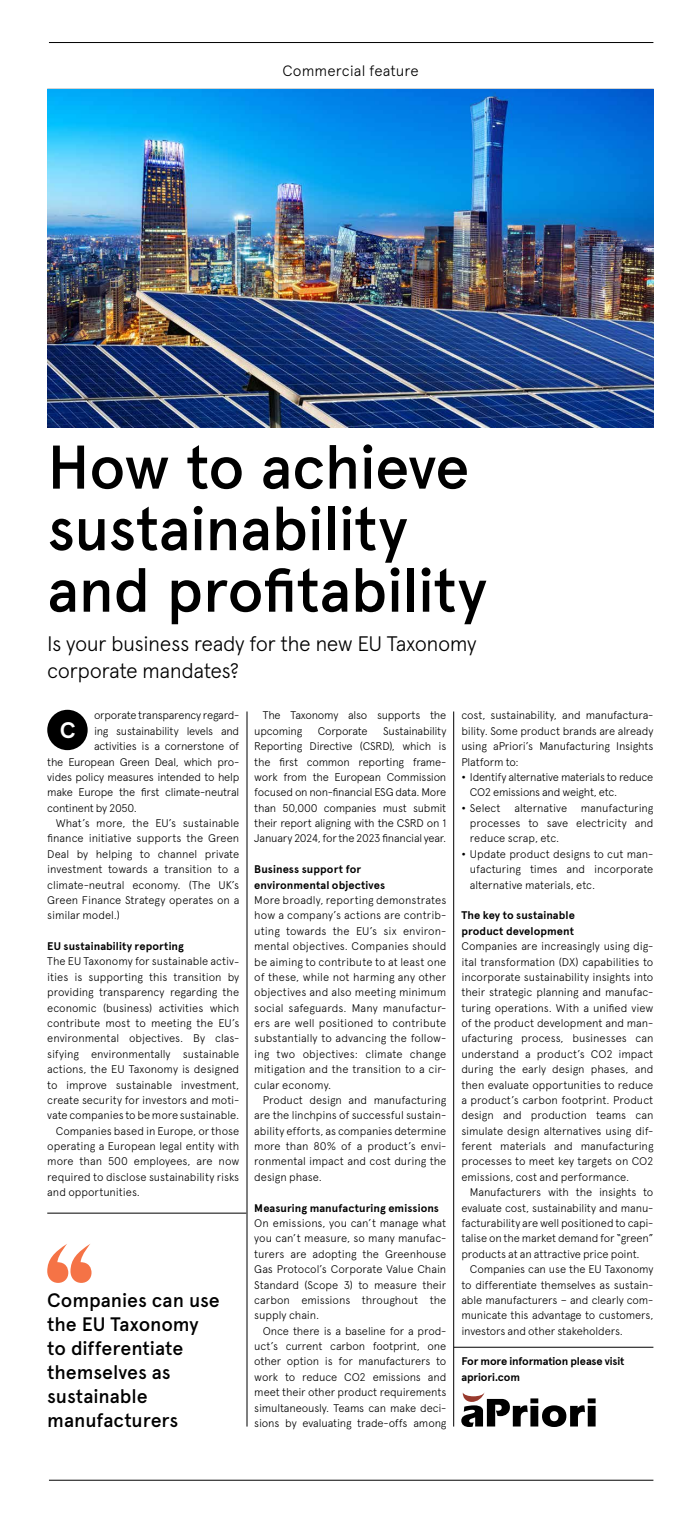
<style>
.page{position:relative;width:696px;height:1523px;background:#fff}
.page>*{position:absolute;margin:0;border:0;box-sizing:border-box;transform-origin:0 0}
.t1{font:500 61.5px/61.5px "Apercu Pro";letter-spacing:-.015em;color:#000}
.t2{font:700 22.5px "Apercu Pro";color:#fff}
.t3{font:300 21px/27px "Apercu Pro";letter-spacing:-.025em;color:#000}
.t4{font:500 19.5px/24px "Apercu Pro";letter-spacing:-.005em;color:#000}
.t5{font:300 15px "Apercu Pro";color:#000}
.t6{font:300 11.1px/15.3px "Apercu Pro";letter-spacing:-.01em;color:#000;text-align:justify}
.t7{font:700 11.1px/15.5px "Apercu Pro";letter-spacing:.005em;color:#000}
.t8{font:700 11.1px/15.3px "Apercu Pro";letter-spacing:-.015em;color:#000}
.s1{font-weight:700;font-size:11.7px}
</style>
<div class="page">
<hr style="left:49px;top:1479px;width:604px;height:1px;background:#000">
<hr style="left:47px;top:89px;width:606px;height:1px;background:#000">
<img style="left:47px;top:90px;width:606px;height:337px">
<hr style="left:453px;top:1346px;width:200px;height:1px;background:#000">
<hr style="left:246px;top:711px;width:1px;height:715px;background:#000">
<hr style="left:453px;top:711px;width:1px;height:715px;background:#000">
<div style="left:47px;top:709px;width:41px;height:41px;background:#000;border-radius:50%"></div>
<svg style="left:461px;top:1392px;width:134px;height:34px"></svg>
<hr style="left:47px;top:1212px;width:199px;height:1px;background:#000">
<svg style="left:47px;top:1244px;width:44px;height:38px"></svg>
<hr style="left:49px;top:42px;width:604px;height:1px;background:#000">
<h3 class="t5" style="left:282px;top:60px;width:138px">Commercial feature</h3>
<h1 class="t1" style="left:47px;top:431px;width:441px">How to achieve sustainability and profitability</h1>
<h3 class="t3" style="left:47px;top:628px;width:430px">Is your business ready for the new EU Taxonomy corporate mandates?</h3>
<p class="t6" style="left:254px;top:706px;width:193px;text-indent:9px">The Taxonomy also supports the upcoming</p>
<p class="t6" style="left:461px;top:706px;width:193px">cost, sustainability, and manufactura&shy;bility. Some product brands are already using aPriori’s Manufacturing Insights Platform to:</p>
<p class="t6" style="left:469px;top:768px;width:185px;text-indent:-9px"><span class="s1">•</span> Identify alternative materials to reduce<br>CO2 emissions and weight, etc.</p>
<p class="t6" style="left:469px;top:799px;width:185px;text-indent:-9px"><span class="s1">•</span> Select alternative manufacturing processes to save electricity and reduce scrap, etc.</p>
<p class="t6" style="left:469px;top:845px;width:185px;text-indent:-9px"><span class="s1">•</span> Update product designs to cut man&shy;ufacturing times and incorporate alternative materials, etc.</p>
<p class="t7" style="left:461px;top:907px;width:115px">The key to sustainable product development</p>
<p class="t6" style="left:461px;top:937px;width:193px">Companies are increasingly using dig&shy;ital transformation (DX) capabilities to incorporate sustainability insights into their strategic planning and manufac&shy;turing operations. With a unified view of the product development and man&shy;ufacturing process, businesses can understand a product’s CO2 impact during the early design phases, and then evaluate opportunities to reduce a product’s carbon footprint. Product design and production teams can simulate design alternatives using dif&shy;ferent materials and manufacturing processes to meet key targets on CO2 emissions, cost and performance.</p>
<p class="t6" style="left:461px;top:1183px;width:193px;text-indent:9px">Manufacturers with the insights to evaluate cost, sustainability and manu&shy;facturability are well positioned to capi&shy;talise on the market demand for “green” products at an attractive price point.</p>
<p class="t6" style="left:461px;top:1260px;width:193px;text-indent:9px">Companies can use the EU Taxonomy to differentiate themselves as sustain&shy;able manufacturers – and clearly com&shy;municate this advantage to customers, investors and other stakeholders.</p>
<p class="t8" style="left:461px;top:1352px;width:165px">For more information please visit apriori.com</p>
<p class="t6" style="left:94px;top:706px;width:147px">orporate transparency regard-</p>
<p class="t6" style="left:94px;top:722px;width:147px">ing sustainability levels and</p>
<p class="t6" style="left:94px;top:737px;width:147px">activities is a cornerstone of</p>
<p class="t6" style="left:47px;top:753px;width:193px">the European Green Deal, which pro-</p>
<p class="t6" style="left:47px;top:768px;width:193px">vides policy measures intended to help</p>
<p class="t6" style="left:47px;top:783px;width:193px">make Europe the first climate-neutral</p>
<p class="t6" style="left:47px;top:799px;width:91px">continent by 2050.</p>
<p class="t6" style="left:56px;top:814px;width:185px">What’s more, the EU’s sustainable</p>
<p class="t6" style="left:47px;top:829px;width:193px">finance initiative supports the Green</p>
<p class="t6" style="left:47px;top:845px;width:193px">Deal by helping to channel private</p>
<p class="t6" style="left:47px;top:860px;width:193px">investment towards a transition to a</p>
<p class="t6" style="left:47px;top:876px;width:193px">climate-neutral economy. (The UK’s</p>
<p class="t6" style="left:47px;top:891px;width:193px">Green Finance Strategy operates on a</p>
<p class="t6" style="left:47px;top:906px;width:74px">similar model.)</p>
<p class="t7" style="left:47px;top:937px;width:138px">EU sustainability reporting</p>
<p class="t6" style="left:47px;top:952px;width:193px">The EU Taxonomy for sustainable activ-</p>
<p class="t6" style="left:47px;top:968px;width:193px">ities is supporting this transition by</p>
<p class="t6" style="left:47px;top:983px;width:193px">providing transparency regarding the</p>
<p class="t6" style="left:47px;top:999px;width:193px">economic (business) activities which</p>
<p class="t6" style="left:47px;top:1014px;width:193px">contribute most to meeting the EU’s</p>
<p class="t6" style="left:47px;top:1029px;width:193px">environmental objectives. By clas-</p>
<p class="t6" style="left:47px;top:1045px;width:193px">sifying environmentally sustainable</p>
<p class="t6" style="left:47px;top:1060px;width:193px">actions, the EU Taxonomy is designed</p>
<p class="t6" style="left:47px;top:1075px;width:193px">to improve sustainable investment,</p>
<p class="t6" style="left:47px;top:1091px;width:193px">create security for investors and moti-</p>
<p class="t6" style="left:47px;top:1106px;width:193px">vate companies to be more sustainable.</p>
<p class="t6" style="left:56px;top:1122px;width:185px">Companies based in Europe, or those</p>
<p class="t6" style="left:47px;top:1137px;width:193px">operating a European legal entity with</p>
<p class="t6" style="left:47px;top:1152px;width:193px">more than 500 employees, are now</p>
<p class="t6" style="left:47px;top:1168px;width:193px">required to disclose sustainability risks</p>
<p class="t6" style="left:47px;top:1183px;width:94px">and opportunities.</p>
<h2 class="t2" style="left:60px;top:713px;width:17px">C</h2>
<p class="t6" style="left:254px;top:722px;width:193px;text-indent:129px">Sustainability Reporting Directive (CSRD), which is the first common reporting frame&shy;work from the European Commission focused on non-financial ESG data. More than 50,000 companies must submit their report aligning with the CSRD on 1<br>January 2024, for the 2023 financial year.</p>
<p class="t7" style="left:254px;top:860px;width:132px">Business support for environmental objectives</p>
<p class="t6" style="left:254px;top:891px;width:193px">More broadly, reporting demonstrates how a company’s actions are contrib&shy;uting towards the EU’s six environ&shy;mental objectives. Companies should be aiming to contribute to at least one of these, while not harming any other objectives and also meeting minimum social safeguards. Many manufactur&shy;ers are well positioned to contribute substantially to advancing the follow&shy;ing two objectives: climate change mitigation and the transition to a cir&shy;cular economy.</p>
<p class="t6" style="left:254px;top:1091px;width:193px;text-indent:9px">Product design and manufacturing are the linchpins of successful sustain&shy;ability efforts, as companies determine more than 80% of a product’s envi&shy;ronmental impact and cost during the design phase.</p>
<p class="t7" style="left:254px;top:1199px;width:186px">Measuring manufacturing emissions</p>
<p class="t6" style="left:254px;top:1214px;width:193px">On emissions, you can’t manage what you can’t measure, so many manufac&shy;turers are adopting the Greenhouse Gas Protocol’s Corporate Value Chain Standard (Scope 3) to measure their carbon emissions throughout the supply chain.</p>
<p class="t6" style="left:254px;top:1321px;width:193px;text-indent:9px">Once there is a baseline for a prod&shy;uct’s current carbon footprint, one other option is for manufacturers to work to reduce CO2 emissions and meet their other product requirements simultaneously. Teams can make deci&shy;sions by evaluating trade-offs among</p>
<p class="t6" style="left:317px;top:722px;width:51px">Corporate</p>
<h3 class="t4" style="left:47px;top:1286px;width:174px">Companies can use the EU Taxonomy to differentiate themselves as sustainable manufacturers</h3>
</div>
